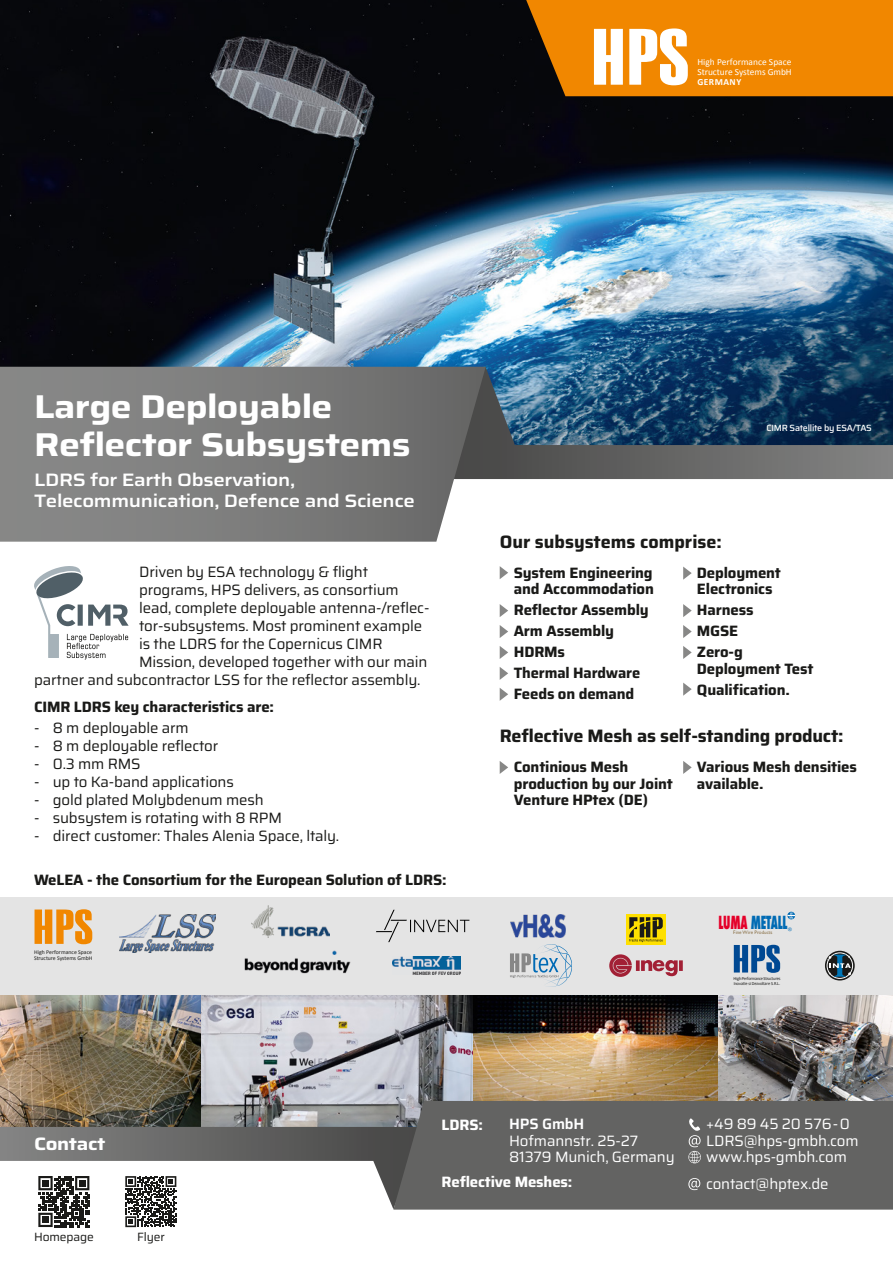
<style>
.page{position:relative;width:893px;height:1263px;background:#fff}
.page>*{position:absolute;margin:0;border:0;box-sizing:border-box;transform-origin:0 0}
.t1{font:700 33px/37.5px "Saira Expanded";letter-spacing:-.02em;color:#fff}
.t2{font:700 18px "Saira";letter-spacing:-.01em;color:#1a1a18}
.t3{font:600 18px/21px "Saira Expanded";letter-spacing:-.02em;color:#fff}
.t4{font:700 18px "Saira Expanded";letter-spacing:-.02em;color:#fff}
.t5{font:800 condensed 17.55px "Futura";letter-spacing:-.02em;color:#006bb4;scale:.68 1}
.t6{font:15px "Saira";letter-spacing:-.01em;color:#1a1a18}
.t7{font:700 15px/21px "Saira";letter-spacing:-.01em;color:#1a1a18}
.t8{font:15px/16.5px "Saira";letter-spacing:-.01em;color:#fff}
.t9{font:700 15px "Saira";letter-spacing:-.01em;color:#fff}
.t10{font:600 15px "Saira";letter-spacing:-.01em;color:#fff}
.t11{font:12px "Saira";letter-spacing:-.01em;color:#1a1a18}
.t12{font:9.45px/9.8px "Calibri";color:#fff}
.t13{font:700 9.45px "Calibri";letter-spacing:.05em;color:#fff}
.t14{font:500 9px "Saira";letter-spacing:-.025em;color:#fff}
.t15{font:5.85px/6px "Calibri";color:#1a1a18}
.t16{font:4.95px "Gill Sans";color:#8c734a}
.t17{font:4.95px "Gill Sans";color:#006bb4}
.t18{font:4.65px/4.8px "Calibri";letter-spacing:-.015em;color:#1a1a18;scale:.93 1}
.s1{color:#e40029}
</style>
<div class="page">
<div style="left:0;top:897px;width:893px;height:115px;background:#e4e4e4"></div>
<img style="left:0;top:995px;width:201px;height:132px">
<img style="left:717px;top:995px;width:176px;height:106px">
<img style="left:472px;top:995px;width:245px;height:106px">
<img style="left:201px;top:995px;width:271px;height:132px">
<svg style="left:0;top:1127px;width:424px;height:100px"></svg>
<div style="left:393px;top:1101px;width:500px;height:108px;background:#636362"></div>
<svg style="left:688px;top:1118px;width:13px;height:45px"></svg>
<svg style="left:688px;top:1178px;width:12px;height:12px"></svg>
<svg style="left:35px;top:909px;width:57px;height:35px"></svg>
<img style="left:119px;top:914px;width:96px;height:39px">
<img style="left:245px;top:950px;width:106px;height:23px">
<img style="left:251px;top:906px;width:79px;height:31px">
<img style="left:393px;top:956px;width:68px;height:19px">
<img style="left:510px;top:915px;width:56px;height:22px">
<svg style="left:734px;top:945px;width:46px;height:28px"></svg>
<div style="left:626px;top:914px;width:40px;height:31px;background:#ffe000"></div>
<svg style="left:629px;top:917px;width:34px;height:25px"></svg>
<svg style="left:825px;top:951px;width:30px;height:29px"></svg>
<div style="left:827px;top:952px;width:26px;height:27px;border:1px solid #fff;border-radius:50%"></div>
<svg style="left:827px;top:955px;width:24px;height:22px"></svg>
<svg style="left:787px;top:912px;width:8px;height:7px"></svg>
<svg style="left:609px;top:954px;width:74px;height:23px"></svg>
<svg style="left:376px;top:910px;width:93px;height:32px"></svg>
<svg style="left:510px;top:944px;width:56px;height:43px"></svg>
<svg style="left:500px;top:566px;width:8px;height:13px"></svg>
<svg style="left:500px;top:604px;width:8px;height:13px"></svg>
<svg style="left:500px;top:625px;width:8px;height:13px"></svg>
<svg style="left:500px;top:646px;width:8px;height:13px"></svg>
<svg style="left:500px;top:667px;width:8px;height:13px"></svg>
<svg style="left:500px;top:688px;width:8px;height:13px"></svg>
<svg style="left:683px;top:567px;width:9px;height:13px"></svg>
<svg style="left:683px;top:604px;width:9px;height:13px"></svg>
<svg style="left:683px;top:625px;width:9px;height:13px"></svg>
<svg style="left:683px;top:646px;width:9px;height:13px"></svg>
<svg style="left:683px;top:683px;width:9px;height:13px"></svg>
<svg style="left:500px;top:761px;width:8px;height:13px"></svg>
<svg style="left:683px;top:761px;width:9px;height:13px"></svg>
<svg style="left:34px;top:566px;width:95px;height:93px"></svg>
<img style="left:0;top:0;width:893px;height:367px">
<svg style="left:490px;top:0;width:403px;height:96px;background:#d18019"></svg>
<svg style="left:486px;top:367px;width:407px;height:112px;background:#36526a"></svg>
<svg style="left:0;top:367px;width:486px;height:175px;background:#7e7e7e"></svg>
<p class="t12" style="left:697px;top:57px;width:96px">High Performance Space<br>Structure Systems GmbH</p>
<p class="t13" style="left:697px;top:75px;width:45px">GERMANY</p>
<h1 class="t1" style="left:34px;top:387px;width:378px">Large Deployable<br>Reflector Subsystems</h1>
<p class="t3" style="left:34px;top:468px;width:383px">LDRS for Earth Observation,<br>Telecommunication, Defence and Science</p>
<p class="t6" style="left:139px;top:560px;width:231px">Driven by ESA technology &amp; flight</p>
<p class="t6" style="left:139px;top:578px;width:261px">programs, HPS delivers, as consortium</p>
<p class="t6" style="left:139px;top:596px;width:292px">lead, complete deployable antenna-/reflec-</p>
<p class="t6" style="left:139px;top:614px;width:284px">tor-subsystems. Most prominent example</p>
<p class="t6" style="left:139px;top:632px;width:245px">is the LDRS for the Copernicus CIMR</p>
<p class="t6" style="left:139px;top:650px;width:290px">Mission, developed together with our main</p>
<p class="t6" style="left:34px;top:668px;width:388px">partner and subcontractor LSS for the reflector assembly.</p>
<p class="t7" style="left:34px;top:696px;width:241px">CIMR LDRS key characteristics are:</p>
<p class="t6" style="left:34px;top:716px;width:156px">- 8 m deployable arm</p>
<p class="t6" style="left:34px;top:734px;width:186px">- 8 m deployable reflector</p>
<p class="t6" style="left:34px;top:752px;width:108px">- 0.3 mm RMS</p>
<p class="t6" style="left:34px;top:770px;width:201px">- up to Ka-band applications</p>
<p class="t6" style="left:34px;top:788px;width:231px">- gold plated Molybdenum mesh</p>
<p class="t6" style="left:34px;top:806px;width:250px">- subsystem is rotating with 8 RPM</p>
<p class="t6" style="left:34px;top:824px;width:307px">- direct customer: Thales Alenia Space, ltaly.</p>
<p class="t7" style="left:34px;top:869px;width:414px">WeLEA - the Consortium for the European Solution of LDRS:</p>
<p class="t15" style="left:34px;top:948px;width:60px">High Performance Space<br>Structure Systems GmbH</p>
<p class="t2" style="left:500px;top:527px;width:224px">Our subsystems comprise:</p>
<p class="t14" style="left:766px;top:420px;width:107px">CIMR Satellite by ESA/TAS</p>
<p class="t7" style="left:514px;top:563px;width:142px;line-height:16.5px">System Engineering and Accommodation</p>
<p class="t7" style="left:514px;top:599px;width:136px">Reflector Assembly<br>Arm Assembly<br>HDRMs<br>Thermal Hardware<br>Feeds on demand</p>
<p class="t7" style="left:697px;top:563px;width:86px;line-height:16.5px">Deployment<br>Electronics</p>
<p class="t7" style="left:697px;top:599px;width:58px">Harness<br>MGSE<br>Zero-g</p>
<p class="t7" style="left:697px;top:657px;width:118px">Deployment Test<br>Qualification.</p>
<p class="t2" style="left:500px;top:721px;width:345px">Reflective Mesh as self-standing product:</p>
<p class="t7" style="left:514px;top:758px;width:161px;line-height:16.5px">Continious Mesh production by our Joint<br>Venture HPtex (DE)</p>
<p class="t7" style="left:697px;top:758px;width:161px;line-height:16.5px">Various Mesh densities available.</p>
<p class="t5" style="left:719px;top:910px;width:103px"><span class="s1">LUMA</span> METALL</p>
<p class="t16" style="left:733px;top:929px;width:41px">FineWire Products</p>
<p class="t17" style="left:788px;top:926px;width:5px">®</p>
<p class="t18" style="left:733px;top:976px;width:52px">HighPerformanceStructures<br>Inovatie si Dezvoltare S.R.L.</p>
<p class="t4" style="left:34px;top:1129px;width:73px">Contact</p>
<p class="t9" style="left:442px;top:1112px;width:43px">LDRS:</p>
<p class="t10" style="left:509px;top:1112px;width:77px">HPS GmbH</p>
<p class="t8" style="left:509px;top:1132px;width:167px">Hofmannstr. 25-27<br>81379 Munich, Germany</p>
<p class="t8" style="left:706px;top:1115px;width:154px">+49 89 45 20 576-0<br>LDRS@hps-gmbh.com www.hps-gmbh.com</p>
<p class="t11" style="left:34px;top:1227px;width:61px">Homepage</p>
<p class="t11" style="left:137px;top:1227px;width:29px">Flyer</p>
<p class="t9" style="left:442px;top:1170px;width:132px">Reflective Meshes:</p>
<p class="t8" style="left:706px;top:1174px;width:124px">contact@hptex.de</p>
</div>
